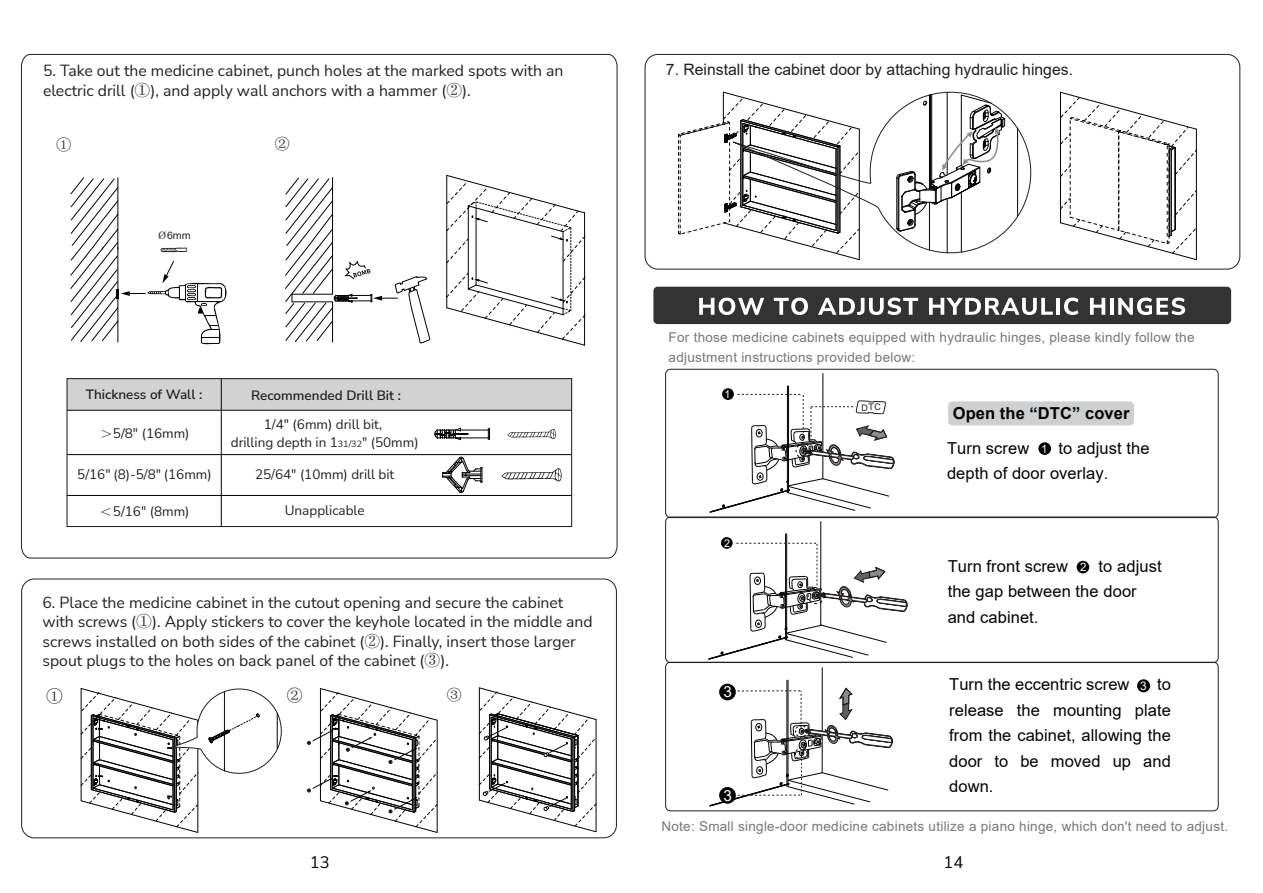
<style>
.page{position:relative;width:1263px;height:893px;background:#fff}
.page>*{position:absolute;margin:0;border:0;box-sizing:border-box;transform-origin:0 0}
.t1{font:16.65px "Sim Sun";color:#231f20}
.t2{font:16.5px/25.3px "Arial";letter-spacing:.005em;color:#030303}
.t3{font:700 16.5px "Arial";letter-spacing:.005em;color:#030303}
.t4{font:16.5px "Nunito Sans";color:#070304}
.t5{font:16.35px "Sim Sun";color:#231f20}
.t6{font:15.75px/19.5px "Nunito Sans";color:#231f20}
.t7{font:15.75px "Arial";color:#231f20}
.t8{font:15.3px "Arial";color:#fff}
.t9{font:15.3px "Sim Sun";color:#231f20}
.t10{font:14.85px "Sim Sun";color:#231f20}
.t11{font:13.5px/19.5px "Arial";letter-spacing:.02em;color:#76777c}
.t12{font:13.5px/17.2px "Nunito Sans";color:#231f20;text-align:center}
.t13{font:600 13.5px "Nunito Sans";color:#231f20}
.t14{font:12px "Arial";color:#fff}
.t15{font:11.55px "Arial";color:#fff}
.t16{font:10.8px "Arial";color:#fff}
.t17{font:10.65px "Arial";color:#fff}
.t18{font:10.35px "Arial";color:#231f20;scale:1.04 1}
.s1{font-family:"Adobe Song Std";font-weight:300}
.s2{font-family:"Sim Sun";font-size:16.05px}
.s3{font-size:9px}
</style>
<div class="page">
<svg style="left:1060px;top:92px;width:137px;height:168px"></svg>
<hr style="left:1175px;top:148px;width:1px;height:82px;background:#030303">
<svg style="left:678px;top:92px;width:55px;height:143px"></svg>
<svg style="left:733px;top:91px;width:299px;height:170px"></svg>
<hr style="left:1017px;top:128px;width:1px;height:88px;background:#030303">
<hr style="left:947px;top:92px;width:1px;height:83px;background:#030303">
<hr style="left:947px;top:199px;width:1px;height:54px;background:#030303">
<hr style="left:961px;top:192px;width:1px;height:60px;background:#030303">
<hr style="left:929px;top:202px;width:1px;height:48px;background:#030303">
<hr style="left:931px;top:94px;width:1px;height:93px;background:#030303">
<svg style="left:896px;top:95px;width:109px;height:137px"></svg>
<svg style="left:21px;top:54px;width:597px;height:505px"></svg>
<div style="left:645px;top:54px;width:595px;height:215px;border:1px solid #231f20;border-radius:13px"></div>
<div style="left:21px;top:579px;width:596px;height:259px;border:1px solid #231f20;border-radius:13px"></div>
<svg style="left:70px;top:177px;width:159px;height:169px"></svg>
<svg style="left:446px;top:175px;width:139px;height:170px"></svg>
<div style="left:67px;top:379px;width:505px;height:31px;background:#d2d2d3"></div>
<svg style="left:434px;top:428px;width:56px;height:12px"></svg>
<svg style="left:442px;top:457px;width:41px;height:36px"></svg>
<hr style="left:67px;top:410px;width:505px;height:1px;background:#030303">
<hr style="left:221px;top:379px;width:1px;height:147px;background:#030303">
<hr style="left:67px;top:454px;width:505px;height:1px;background:#030303">
<hr style="left:67px;top:495px;width:505px;height:1px;background:#030303">
<div style="left:66px;top:378px;width:506px;height:149px;border:1px solid #231f20"></div>
<svg style="left:507px;top:429px;width:49px;height:10px"></svg>
<svg style="left:501px;top:468px;width:61px;height:14px"></svg>
<hr style="left:596px;top:719px;width:1px;height:113px;background:#030303">
<svg style="left:479px;top:688px;width:117px;height:144px"></svg>
<svg style="left:81px;top:688px;width:201px;height:145px"></svg>
<svg style="left:307px;top:688px;width:131px;height:145px"></svg>
<div style="left:653px;top:287px;width:578px;height:37px;background:#333334;border-radius:4px"></div>
<svg style="left:699px;top:298px;width:65px;height:17px"></svg>
<svg style="left:774px;top:298px;width:34px;height:17px"></svg>
<svg style="left:818px;top:298px;width:100px;height:17px"></svg>
<svg style="left:929px;top:298px;width:124px;height:17px"></svg>
<hr style="left:1056px;top:298px;width:4px;height:17px;background:#fff">
<svg style="left:1064px;top:298px;width:14px;height:17px"></svg>
<svg style="left:1090px;top:298px;width:15px;height:17px"></svg>
<hr style="left:1110px;top:298px;width:3px;height:17px;background:#fff">
<svg style="left:1118px;top:298px;width:67px;height:17px"></svg>
<div style="left:665px;top:369px;width:553px;height:149px;border:1px solid #231f20;border-radius:5px"></div>
<div style="left:665px;top:517px;width:553px;height:146px;border:1px solid #231f20;border-radius:5px"></div>
<div style="left:665px;top:662px;width:553px;height:149px;border:1px solid #231f20;border-radius:5px"></div>
<div style="left:948px;top:401px;width:186px;height:24px;background:#cecfd1;border-radius:4px"></div>
<div style="left:1038px;top:442px;width:13px;height:13px;background:#000;border-radius:50%"></div>
<hr style="left:788px;top:386px;width:1px;height:107px;background:#030303">
<hr style="left:822px;top:373px;width:1px;height:106px;background:#030303">
<hr style="left:787px;top:386px;width:1px;height:107px;background:#030303">
<div style="left:722px;top:388px;width:12px;height:12px;background:#000;border-radius:50%"></div>
<div style="left:1137px;top:679px;width:13px;height:13px;background:#000;border-radius:50%"></div>
<hr style="left:788px;top:680px;width:1px;height:107px;background:#030303">
<hr style="left:822px;top:668px;width:1px;height:105px;background:#030303">
<hr style="left:786px;top:680px;width:1px;height:107px;background:#030303">
<div style="left:719px;top:684px;width:17px;height:16px;background:#000;border-radius:50%"></div>
<svg style="left:709px;top:688px;width:183px;height:119px"></svg>
<div style="left:795px;top:725px;width:12px;height:12px;border:1px dashed #000;border-radius:50%"></div>
<div style="left:795px;top:748px;width:12px;height:12px;border:1px dashed #000;border-radius:50%"></div>
<div style="left:1077px;top:561px;width:12px;height:12px;background:#000;border-radius:50%"></div>
<hr style="left:786px;top:534px;width:1px;height:106px;background:#030303">
<hr style="left:820px;top:521px;width:1px;height:104px;background:#030303">
<hr style="left:785px;top:534px;width:1px;height:106px;background:#030303">
<div style="left:721px;top:537px;width:12px;height:12px;background:#000;border-radius:50%"></div>
<svg style="left:708px;top:543px;width:199px;height:117px"></svg>
<div style="left:808px;top:587px;width:17px;height:17px;border:1px dashed #000;border-radius:50%"></div>
<svg style="left:285px;top:177px;width:146px;height:167px"></svg>
<svg style="left:709px;top:394px;width:185px;height:119px"></svg>
<p class="t6" style="left:43px;top:60px;width:522px">5. Take out the medicine cabinet, punch holes at the marked spots with an electric drill (<span class="s1">①</span>), and apply wall anchors with a hammer (<span class="s1">②</span>).</p>
<p class="t9" style="left:56px;top:136px;width:17px">①</p>
<p class="t10" style="left:275px;top:136px;width:16px">②</p>
<p class="t18" style="left:158px;top:228px;width:33px"><span class="s2">ø</span>6mm</p>
<p class="t13" style="left:86px;top:385px;width:118px">Thickness of Wall :</p>
<p class="t12" style="left:99px;top:424px;width:92px"><span class="s1">＞</span>5/8" (16mm)</p>
<p class="t12" style="left:77px;top:465px;width:136px">5/16" (8)-5/8" (16mm)</p>
<p class="t13" style="left:251px;top:385px;width:151px">Recommended Drill Bit :</p>
<p class="t12" style="left:231px;top:415px;width:189px">1/4" (6mm) drill bit,<br>drilling depth in 1<span class="s3">31/32</span>" (50mm)</p>
<p class="t12" style="left:255px;top:465px;width:141px">25/64" (10mm) drill bit</p>
<p class="t12" style="left:99px;top:502px;width:92px"><span class="s1">＜</span>5/16" (8mm)</p>
<p class="t12" style="left:285px;top:502px;width:81px">Unapplicable</p>
<p class="t6" style="left:43px;top:592px;width:552px">6. Place the medicine cabinet in the cutout opening and secure the cabinet with screws (<span class="s1">①</span>). Apply stickers to cover the keyhole located in the middle and screws installed on both sides of the cabinet (<span class="s1">②</span>). Finally, insert those larger spout plugs to the holes on back panel of the cabinet (<span class="s1">③</span>).</p>
<p class="t1" style="left:46px;top:687px;width:18px">①</p>
<p class="t5" style="left:287px;top:687px;width:17px">②</p>
<p class="t10" style="left:447px;top:687px;width:16px">③</p>
<p class="t7" style="left:666px;top:59px;width:409px">7. Reinstall the cabinet door by attaching hydraulic hinges.</p>
<p class="t11" style="left:669px;top:328px;width:527px">For those medicine cabinets equipped with hydraulic hinges, please kindly follow the adjustment instructions provided below:</p>
<p class="t16" style="left:724px;top:387px;width:7px">1</p>
<p class="t17" style="left:724px;top:536px;width:7px">2</p>
<p class="t8" style="left:724px;top:681px;width:10px">3</p>
<p class="t8" style="left:724px;top:785px;width:10px">3</p>
<p class="t3" style="left:953px;top:401px;width:178px">Open the “DTC” cover</p>
<p class="t2" style="left:947px;top:435px;width:84px">Turn screw</p>
<p class="t2" style="left:947px;top:435px;width:204px;text-indent:112px">to adjust the depth of door overlay.</p>
<p class="t15" style="left:1041px;top:441px;width:8px">1</p>
<p class="t2" style="left:948px;top:553px;width:122px">Turn front screw</p>
<p class="t2" style="left:948px;top:553px;width:215px;text-indent:151px">to adjust the gap between the door and cabinet.</p>
<p class="t15" style="left:1080px;top:559px;width:8px">2</p>
<p class="t2" style="left:949px;top:672px;width:182px">Turn the eccentric screw</p>
<p class="t2" style="left:949px;top:672px;width:223px;text-align:justify;text-indent:208px">to release the mounting plate from the cabinet, allowing the door to be moved up and down.</p>
<p class="t14" style="left:1140px;top:678px;width:8px">3</p>
<p class="t11" style="left:661px;top:816px;width:568px">Note: Small single-door medicine cabinets utilize a piano hinge, which don't need to adjust.</p>
<p class="t4" style="left:310px;top:850px;width:21px">13</p>
<p class="t4" style="left:943px;top:850px;width:21px">14</p>
</div>
